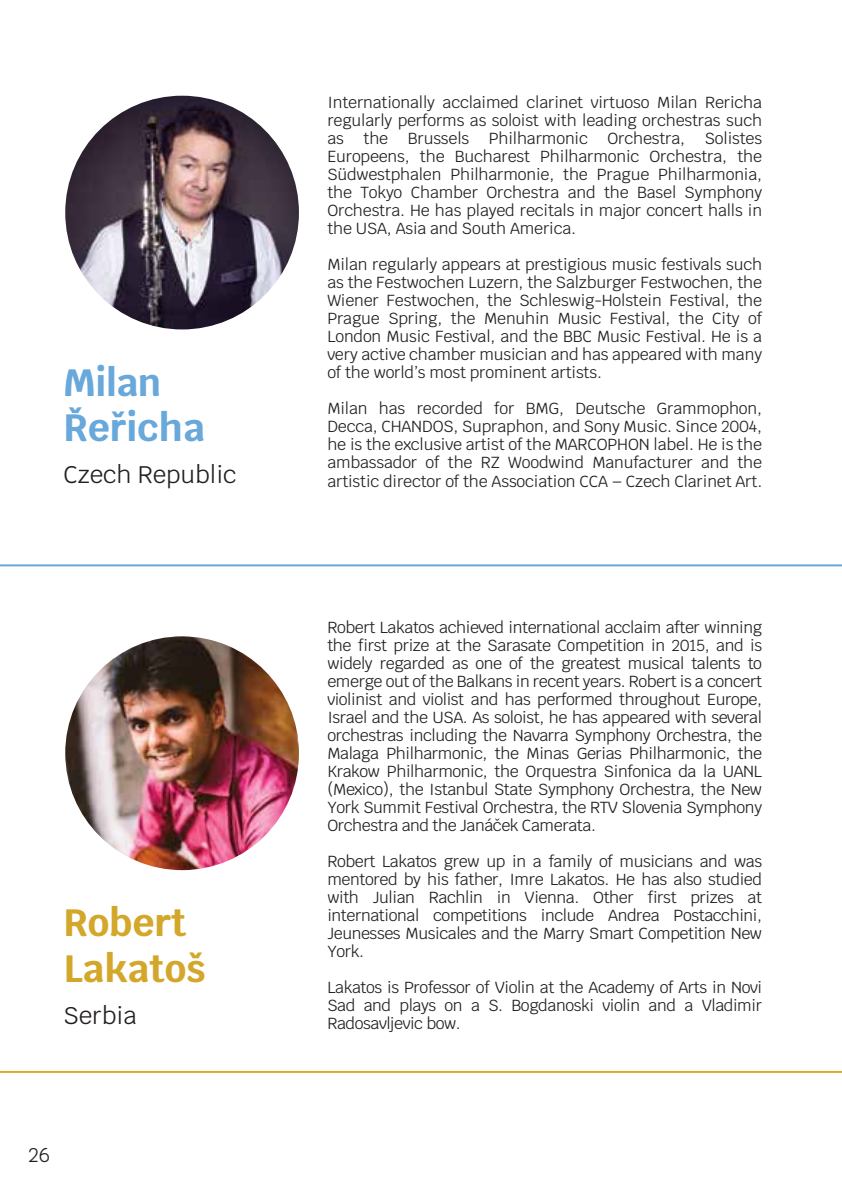
<style>
.page{position:relative;width:842px;height:1191px;background:#fff}
.page>*{position:absolute;margin:0;border:0;box-sizing:border-box;transform-origin:0 0}
.t1{font:700 38px/45.6px "Krub";color:#d3a72a}
.t2{font:700 38px/45.6px "Krub";color:#68a8db}
.t3{font:24px "Krub";color:#231f20}
.t4{font:20px "Krub";color:#231f20}
.t5{font:16px/18px "Krub";letter-spacing:-.015em;color:#231f20;text-align:justify}
</style>
<div class="page">
<hr style="left:0;top:1071px;width:842px;height:2px;background:#dcaa28">
<hr style="left:0;top:564px;width:842px;height:2px;background:#68a8db">
<img style="left:65px;top:96px;width:234px;height:233px;border-radius:117px">
<img style="left:65px;top:636px;width:234px;height:234px;border-radius:117px">
<h1 class="t2" style="left:63px;top:360px;width:143px">Milan<br>Řeřicha</h1>
<h2 class="t3" style="left:63px;top:454px;width:175px">Czech Republic</h2>
<h1 class="t1" style="left:63px;top:900px;width:144px">Robert<br>Lakatoš</h1>
<h2 class="t3" style="left:63px;top:995px;width:75px">Serbia</h2>
<p class="t4" style="left:28px;top:1138px;width:24px">26</p>
<p class="t5" style="left:327px;top:94px;width:436px">Internationally acclaimed clarinet virtuoso Milan Rericha regularly performs as soloist with leading orchestras such as the Brussels Philharmonic Orchestra, Solistes Europeens, the Bucharest Philharmonic Orchestra, the Südwestphalen Philharmonie, the Prague Philharmonia, the Tokyo Chamber Orchestra and the Basel Symphony Orchestra. He has played recitals in major concert halls in the USA, Asia and South America.</p>
<p class="t5" style="left:327px;top:256px;width:436px">Milan regularly appears at prestigious music festivals such as the Festwochen Luzern, the Salzburger Festwochen, the Wiener Festwochen, the Schleswig-Holstein Festival, the Prague Spring, the Menuhin Music Festival, the City of London Music Festival, and the BBC Music Festival. He is a very active chamber musician and has appeared with many of the world’s most prominent artists.</p>
<p class="t5" style="left:327px;top:400px;width:436px">Milan has recorded for BMG, Deutsche Grammophon, Decca, CHANDOS, Supraphon, and Sony Music. Since 2004, he is the exclusive artist of the MARCOPHON label. He is the ambassador of the RZ Woodwind Manufacturer and the artistic director of the Association CCA – Czech Clarinet Art.</p>
<p class="t5" style="left:327px;top:618px;width:436px">Robert Lakatos achieved international acclaim after winning the first prize at the Sarasate Competition in 2015, and is widely regarded as one of the greatest musical talents to emerge out of the Balkans in recent years. Robert is a concert violinist and violist and has performed throughout Europe, Israel and the USA. As soloist, he has appeared with several orchestras including the Navarra Symphony Orchestra, the Malaga Philharmonic, the Minas Gerias Philharmonic, the Krakow Philharmonic, the Orquestra Sinfonica da la UANL (Mexico), the Istanbul State Symphony Orchestra, the New York Summit Festival Orchestra, the RTV Slovenia Symphony Orchestra and the Janáček Camerata.</p>
<p class="t5" style="left:327px;top:852px;width:436px">Robert Lakatos grew up in a family of musicians and was mentored by his father, Imre Lakatos. He has also studied with Julian Rachlin in Vienna. Other first prizes at international competitions include Andrea Postacchini, Jeunesses Musicales and the Marry Smart Competition New York.</p>
<p class="t5" style="left:327px;top:978px;width:436px">Lakatos is Professor of Violin at the Academy of Arts in Novi Sad and plays on a S. Bogdanoski violin and a Vladimir Radosavljevic bow.</p>
</div>
